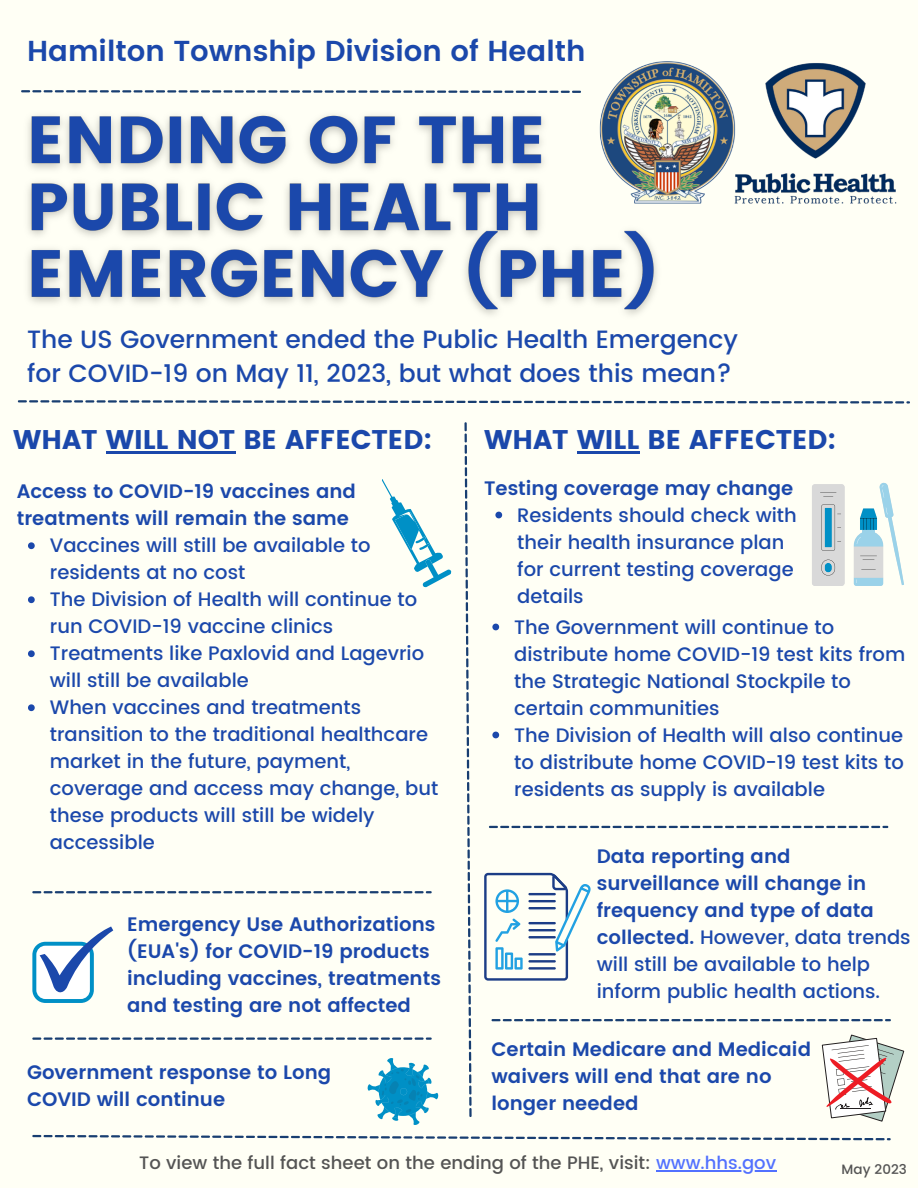
<style>
.page{position:relative;width:918px;height:1188px;background:#fffff5}
.page>*{position:absolute;margin:0;border:0;box-sizing:border-box;transform-origin:0 0}
.t1{font:600 28.8px "Poppins";color:#1b48ab}
.t2{font:27px "Poppins";color:#1b48ab}
.t3{font:500 25.05px/34.8px "Poppins";color:#1b48ab}
.t4{font:500 19.5px/27px "Poppins";color:#1b48ab}
.t5{font:600 19.5px/27px "Poppins";color:#1b48ab}
.t6{font:500 18px "Poppins";color:#545454}
.t7{font:500 13.5px "Poppins";color:#545454}
.s1{font-weight:500}
.s2{color:#5271ff}
</style>
<div class="page">
<svg style="left:18px;top:400px;width:892px;height:4px"></svg>
<svg style="left:32px;top:1135px;width:859px;height:5px"></svg>
<img style="left:622px;top:61px;width:275px;height:143px">
<svg style="left:489px;top:826px;width:399px;height:2px"></svg>
<svg style="left:492px;top:1019px;width:399px;height:2px"></svg>
<svg style="left:484px;top:873px;width:107px;height:108px"></svg>
<svg style="left:812px;top:482px;width:92px;height:104px"></svg>
<svg style="left:822px;top:1035px;width:82px;height:86px"></svg>
<img style="left:21px;top:79px;width:651px;height:236px">
<svg style="left:28px;top:422px;width:444px;height:703px"></svg>
<svg style="left:495px;top:512px;width:7px;height:6px"></svg>
<hr style="left:106px;top:451px;width:129px;height:2px;background:#1b48ab">
<hr style="left:577px;top:451px;width:62px;height:2px;background:#1b48ab">
<hr style="left:656px;top:1170px;width:120px;height:1px;background:#5271ff">
<svg style="left:492px;top:624px;width:7px;height:6px"></svg>
<svg style="left:492px;top:732px;width:7px;height:6px"></svg>
<p class="t1" style="left:27px;top:34px;width:560px">Hamilton Township Division of Health</p>
<p class="t3" style="left:27px;top:322px;width:712px">The US Government ended the Public Health Emergency for COVID-19 on May 11, 2023, but what does this mean?</p>
<p class="t2" style="left:13px;top:424px;width:420px">WHAT WILL NOT BE AFFECTED:</p>
<p class="t2" style="left:484px;top:424px;width:353px">WHAT WILL BE AFFECTED:</p>
<p class="t5" style="left:17px;top:478px;width:341px">Access to COVID-19 vaccines and treatments will remain the same</p>
<p class="t4" style="left:50px;top:532px;width:322px">Vaccines will still be available to residents at no cost</p>
<p class="t4" style="left:50px;top:586px;width:369px">The Division of Health will continue to run COVID-19 vaccine clinics</p>
<p class="t4" style="left:50px;top:640px;width:376px">Treatments like Paxlovid and Lagevrio will still be available</p>
<p class="t4" style="left:50px;top:694px;width:390px">When vaccines and treatments transition to the traditional healthcare market in the future, payment, coverage and access may change, but these products will still be widely accessible</p>
<p class="t5" style="left:127px;top:911px;width:315px">Emergency Use Authorizations (EUA's) for COVID-19 products including vaccines, treatments and testing are not affected</p>
<p class="t5" style="left:484px;top:475px;width:311px">Testing coverage may change</p>
<p class="t4" style="left:517px;top:502px;width:281px">Residents should check with their health insurance plan for current testing coverage details</p>
<p class="t4" style="left:514px;top:614px;width:393px">The Government will continue to distribute home COVID-19 test kits from the Strategic National Stockpile to certain communities</p>
<p class="t4" style="left:514px;top:722px;width:391px;text-align:justify">The Division of Health will also continue to distribute home COVID-19 test kits to residents as supply is available</p>
<p class="t5" style="left:597px;top:843px;width:315px">Data reporting and surveillance will change in frequency and type of data collected. <span class="s1">However, data trends will still be available to help inform public health actions.</span></p>
<p class="t5" style="left:492px;top:1036px;width:321px">Certain Medicare and Medicaid waivers will end that are no longer needed</p>
<p class="t6" style="left:139px;top:1152px;width:638px">To view the full fact sheet on the ending of the PHE, visit: <span class="s2">www.hhs.gov</span></p>
<p class="t7" style="left:842px;top:1162px;width:67px">May 2023</p>
<p class="t5" style="left:27px;top:1059px;width:306px">Government response to Long<br>COVID will continue</p>
</div>
